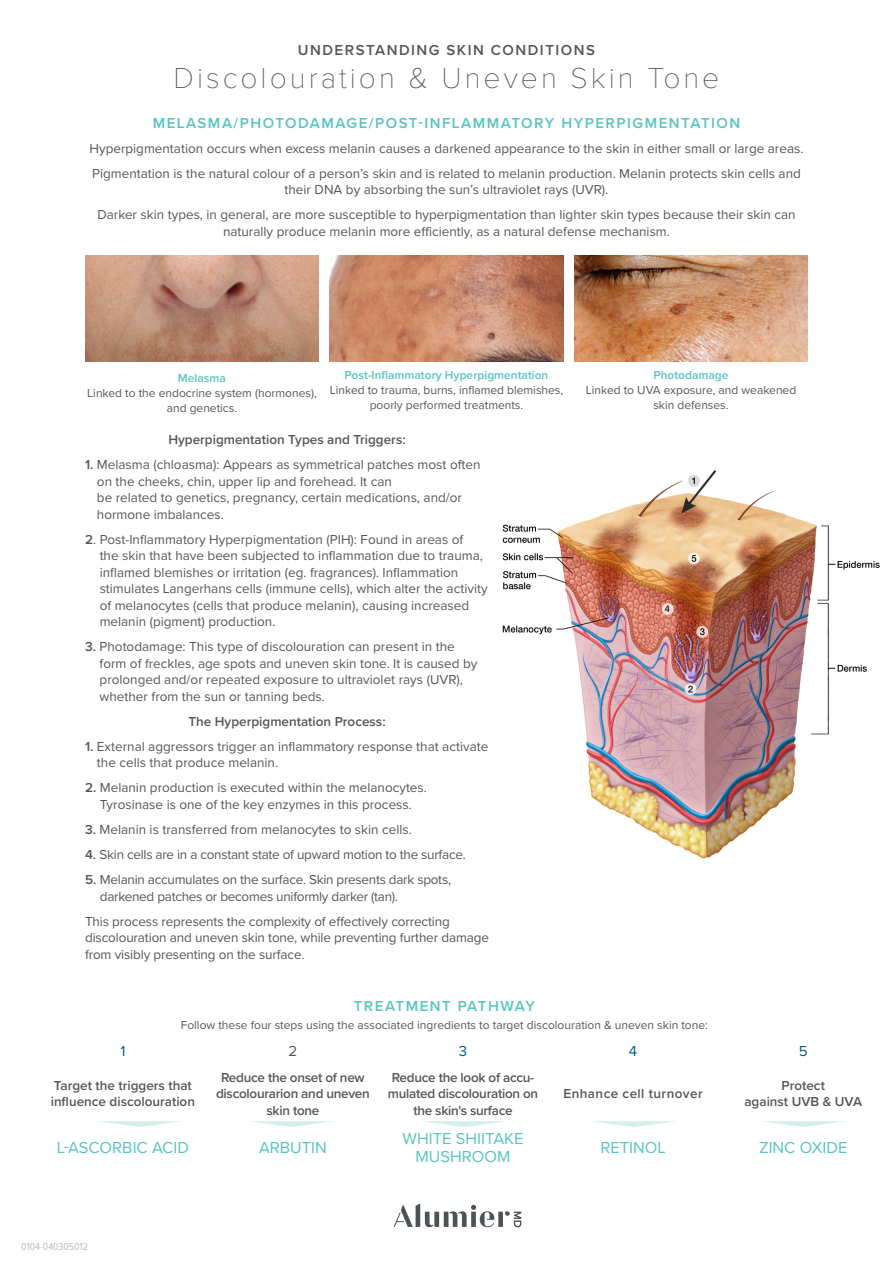
<style>
.page{position:relative;width:893px;height:1263px;background:#fff}
.page>*{position:absolute;margin:0;border:0;box-sizing:border-box;transform-origin:0 0}
.t1{font:100 30px "Proxima Nova T";letter-spacing:.1em;color:#545759}
.Subheading{font:16.5px/18px "Proxima Nova";color:#59c4c3;text-align:center}
.t2{font:600 15px "Proxima Nova";letter-spacing:.1em;color:#59c4c3}
.t3{font:600 15px "Proxima Nova";letter-spacing:.1em;color:#545759}
.Subheading-2{font:15px "Proxima Nova";color:#005d83}
.Subheading-3{font:15px "Proxima Nova";color:#545759}
.t4{font:13.5px/16.5px "Proxima Nova";color:#545759}
.t5{font:13.5px/16.5px "Proxima Nova";letter-spacing:-.02em;color:#545759}
.Subheading-4{font:600 13.5px/16.5px "Proxima Nova";color:#545759}
.Subheading-5{font:600 13.5px/16.5px "Proxima Nova";letter-spacing:-.02em;color:#545759;text-align:center}
.Subheading-6{font:600 13.5px "Proxima Nova";letter-spacing:.03em;color:#545759}
.t6{font:12px/15px "Proxima Nova";color:#545759;text-align:center}
.t7{font:10.5px "Proxima Nova Cond";color:#bbbaba}
.s1{font-weight:600;color:#59c4c3}
.s2{font-weight:600}
</style>
<div class="page">
<img style="left:85px;top:255px;width:234px;height:106px">
<img style="left:574px;top:255px;width:234px;height:106px">
<img style="left:502px;top:470px;width:378px;height:389px">
<svg style="left:394px;top:1203px;width:127px;height:24px"></svg>
<img style="left:330px;top:255px;width:233px;height:106px">
<svg style="left:98px;top:1121px;width:83px;height:6px"></svg>
<svg style="left:250px;top:1121px;width:83px;height:6px"></svg>
<svg style="left:423px;top:1121px;width:83px;height:6px"></svg>
<svg style="left:592px;top:1121px;width:83px;height:6px"></svg>
<svg style="left:762px;top:1121px;width:83px;height:6px"></svg>
<p class="t3" style="left:298px;top:39px;width:299px">UNDERSTANDING SKIN CONDITIONS</p>
<p class="t1" style="left:174px;top:56px;width:547px">Discolouration &amp; Uneven Skin Tone</p>
<p class="t2" style="left:153px;top:111px;width:589px">MELASMA/PHOTODAMAGE/POST-INFLAMMATORY HYPERPIGMENTATION</p>
<p class="t4" style="left:89px;top:139px;width:716px">Hyperpigmentation occurs when excess melanin causes a darkened appearance to the skin in either small or large areas.</p>
<p class="t4" style="left:92px;top:164px;width:710px;text-align:center">Pigmentation is the natural colour of a person’s skin and is related to melanin production. Melanin protects skin cells and their DNA by absorbing the sun’s ultraviolet rays (UVR).</p>
<p class="t4" style="left:97px;top:206px;width:700px;text-align:center">Darker skin types, in general, are more susceptible to hyperpigmentation than lighter skin types because their skin can naturally produce melanin more efficiently, as a natural defense mechanism.</p>
<p class="t6" style="left:330px;top:367px;width:235px"><span class="s1">Post-Inflammatory Hyperpigmentation<br></span>Linked to trauma, burns, inflamed blemishes, poorly performed treatments.</p>
<p class="t6" style="left:586px;top:367px;width:212px"><span class="s1">Photodamage<br></span>Linked to UVA exposure, and weakened skin defenses.</p>
<p class="Subheading-4" style="left:168px;top:431px;width:239px">Hyperpigmentation Types and Triggers:</p>
<p class="t4" style="left:97px;top:456px;width:385px;text-indent:-12px"><span class="s2">1.</span> Melasma (chloasma): Appears as symmetrical patches most often on the cheeks, chin, upper lip and forehead. It can<br>be related to genetics, pregnancy, certain medications, and/or hormone imbalances.</p>
<p class="t4" style="left:100px;top:531px;width:390px;text-indent:-15px"><span class="s2">2</span>. Post-Inflammatory Hyperpigmentation (PIH): Found in areas of<br>the skin that have been subjected to inflammation due to trauma, inflamed blemishes or irritation (eg. fragrances). Inflammation stimulates Langerhans cells (immune cells), which alter the activity of melanocytes (cells that produce melanin), causing increased melanin (pigment) production.</p>
<p class="t4" style="left:100px;top:638px;width:379px;text-indent:-15px"><span class="s2">3.</span> Photodamage: This type of discolouration can present in the form of freckles, age spots and uneven skin tone. It is caused by prolonged and/or repeated exposure to ultraviolet rays (UVR), whether from the sun or tanning beds.</p>
<p class="Subheading-4" style="left:188px;top:713px;width:199px">The Hyperpigmentation Process:</p>
<p class="t4" style="left:97px;top:738px;width:393px;text-indent:-12px"><span class="s2">1.</span> External aggressors trigger an inflammatory response that activate the cells that produce melanin.</p>
<p class="t4" style="left:85px;top:779px;width:343px;text-align:center"><span class="s2">2.</span> Melanin production is executed within the melanocytes.<br>Tyrosinase is one of the key enzymes in this process.</p>
<p class="t4" style="left:85px;top:821px;width:328px"><span class="s2">3.</span> Melanin is transferred from melanocytes to skin cells.</p>
<p class="t5" style="left:85px;top:846px;width:382px"><span class="s2">4.</span> Skin cells are in a constant state of upward motion to the surface.</p>
<p class="t5" style="left:100px;top:871px;width:353px;text-indent:-15px"><span class="s2">5.</span> Melanin accumulates on the surface. Skin presents dark spots, darkened patches or becomes uniformly darker (tan).</p>
<p class="t4" style="left:85px;top:912px;width:405px">This process represents the complexity of effectively correcting discolouration and uneven skin tone, while preventing further damage from visibly presenting on the surface.</p>
<p class="t6" style="left:87px;top:370px;width:231px"><span class="s1">Melasma<br></span>Linked to the endocrine system (hormones), and genetics.</p>
<p class="t2" style="left:354px;top:995px;width:183px">TREATMENT PATHWAY</p>
<p class="t6" style="left:181px;top:1017px;width:529px">Follow these four steps using the associated ingredients to target discolouration &amp; uneven skin tone:</p>
<p class="Subheading-2" style="left:120px;top:1040px;width:7px">1</p>
<p class="Subheading-3" style="left:289px;top:1040px;width:10px">2</p>
<p class="Subheading-2" style="left:459px;top:1040px;width:10px">3</p>
<p class="Subheading-2" style="left:629px;top:1040px;width:10px">4</p>
<p class="Subheading-2" style="left:799px;top:1040px;width:10px">5</p>
<p class="Subheading-4" style="left:51px;top:1077px;width:146px">Target the triggers that influence discolouration</p>
<p class="Subheading-5" style="left:216px;top:1068px;width:155px">Reduce the onset of new discolourarion and uneven skin tone</p>
<p class="Subheading-5" style="left:388px;top:1068px;width:152px">Reduce the look of accu&shy;mulated discolouration on the skin's surface</p>
<p class="Subheading-6" style="left:564px;top:1084px;width:141px">Enhance cell turnover</p>
<p class="Subheading-4" style="left:744px;top:1077px;width:119px;text-align:center">Protect<br>against UVB &amp; UVA</p>
<p class="Subheading" style="left:57px;top:1137px;width:134px">L-ASCORBIC ACID</p>
<p class="Subheading" style="left:259px;top:1137px;width:69px">ARBUTIN</p>
<p class="Subheading" style="left:403px;top:1128px;width:123px">WHITE SHIITAKE<br>MUSHROOM</p>
<p class="Subheading" style="left:600px;top:1137px;width:67px">RETINOL</p>
<p class="Subheading" style="left:759px;top:1137px;width:90px">ZINC OXIDE</p>
<p class="t7" style="left:21px;top:1239px;width:68px">0104-040305012</p>
</div>
